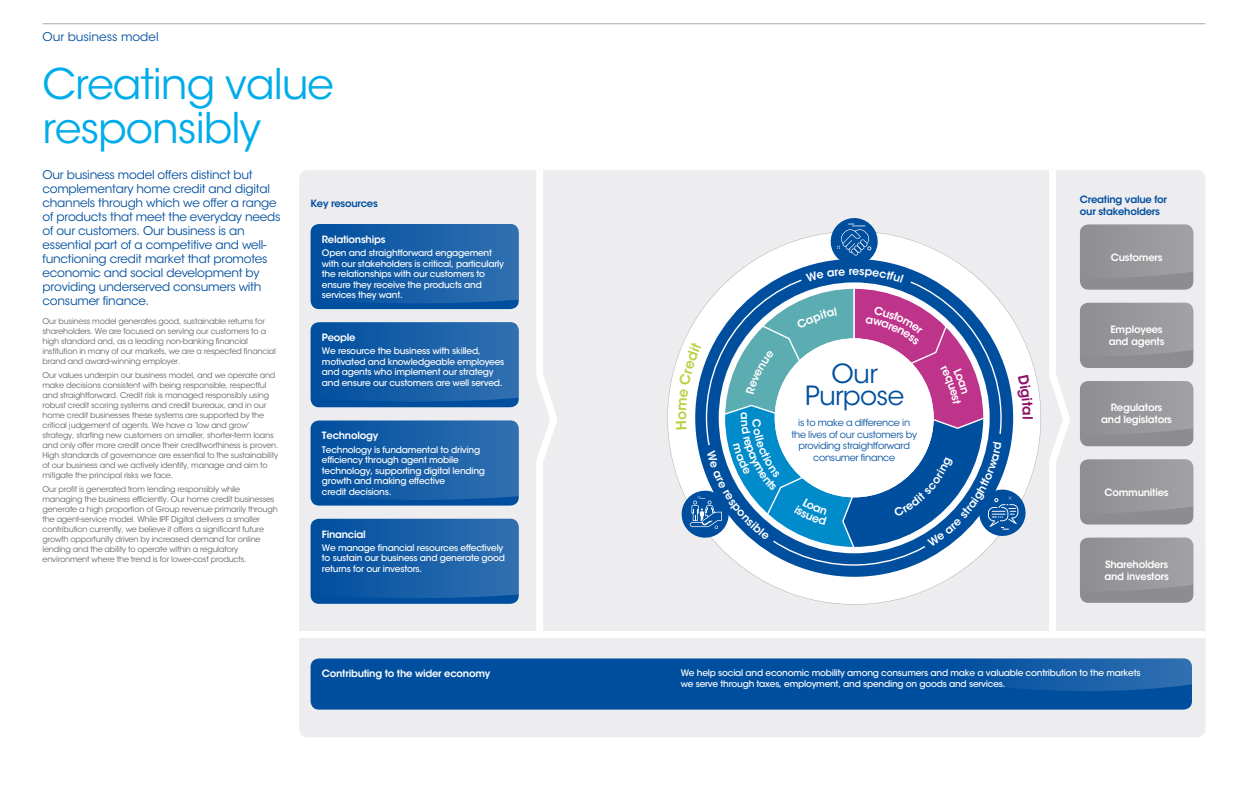
<style>
.page{position:relative;width:1248px;height:794px;background:#fff}
.page>*{position:absolute;margin:0;border:0;box-sizing:border-box;transform-origin:0 0}
.t1{font:42px/44px "ITC Avant Garde Std";letter-spacing:-.025em;color:#00ace9}
.t2{font:26.2px/22.1px "ITC Avant Garde Std";letter-spacing:-.025em;color:#004f9f;text-align:center}
.t3{font:12px/14px "ITC Avant Garde Std";letter-spacing:-.02em;color:#004f9f}
.t4{font:12px "ITC Avant Garde Std";color:#004f9f}
.t5{font:600 10px/12px "ITC Avant Garde Std";letter-spacing:-.025em;color:#fff}
.t6{font:600 10px/12px "ITC Avant Garde Std";letter-spacing:-.025em;color:#004f9f}
.t7{font:9.7px/11.6px "ITC Avant Garde Std";letter-spacing:-.03em;color:#004f9f;text-align:center}
.t8{font:500 9px/10.5px "ITC Avant Garde Std";letter-spacing:-.025em;color:#fff}
.t9{font:8px/10px "ITC Avant Garde Std";letter-spacing:-.025em;color:#64666a}
</style>
<div class="page">
<div style="left:299px;top:170px;width:906px;height:567px;background:#edecee;border-radius:9px"></div>
<svg style="left:310px;top:224px;width:208px;height:85px;background:#195fa7"></svg>
<svg style="left:310px;top:322px;width:208px;height:85px;background:#1960a8"></svg>
<svg style="left:310px;top:420px;width:208px;height:85px;background:#1a60a8"></svg>
<svg style="left:310px;top:519px;width:208px;height:85px;background:#195fa7"></svg>
<svg style="left:536px;top:170px;width:21px;height:461px"></svg>
<svg style="left:1049px;top:170px;width:21px;height:461px"></svg>
<div style="left:296px;top:631px;width:909px;height:7px;background:#fff"></div>
<svg style="left:1080px;top:224px;width:113px;height:66px;background:#97969a"></svg>
<svg style="left:1080px;top:303px;width:113px;height:65px;background:#969599"></svg>
<svg style="left:1080px;top:381px;width:113px;height:65px;background:#969599"></svg>
<svg style="left:1080px;top:459px;width:113px;height:65px;background:#969599"></svg>
<svg style="left:1080px;top:537px;width:113px;height:66px;background:#97969a"></svg>
<div style="left:310px;top:658px;width:881px;height:51px;background:#004f9f;border-radius:9px"></div>
<svg style="left:948px;top:658px;width:243px;height:33px"></svg>
<svg style="left:667px;top:361px;width:373px;height:243px"></svg>
<hr style="left:42px;top:24px;width:1163px;height:1px;background:#acaaad">
<svg style="left:676px;top:218px;width:356px;height:355px"></svg>
<h3 class="t4" style="left:42px;top:29px;width:118px">Our business model</h3>
<h1 class="t1" style="left:43px;top:62px;width:293px">Creating value responsibly</h1>
<p class="t3" style="left:43px;top:168px;width:239px">Our business model offers distinct but complementary home credit and digital channels through which we offer a range of products that meet the everyday needs of our customers. Our business is an essential part of a competitive and well&shy;functioning credit market that promotes economic and social development by providing underserved consumers with consumer finance.</p>
<p class="t9" style="left:43px;top:316px;width:235px">Our business model generates good, sustainable returns for shareholders. We are focused on serving our customers to a high standard and, as a leading non-banking financial institution in many of our markets, we are a respected financial brand and award-winning employer.</p>
<p class="t9" style="left:43px;top:370px;width:237px">Our values underpin our business model, and we operate and make decisions consistent with being responsible, respectful and straightforward. Credit risk is managed responsibly using robust credit scoring systems and credit bureaux, and in our home credit businesses these systems are supported by the critical judgement of agents. We have a ‘low and grow’ strategy, starting new customers on smaller, shorter-term loans and only offer more credit once their creditworthiness is proven.<br>High standards of governance are essential to the sustainability of our business and we actively identify, manage and aim to mitigate the principal risks we face.</p>
<p class="t9" style="left:43px;top:484px;width:237px">Our profit is generated from lending responsibly while managing the business efficiently. Our home credit businesses generate a high proportion of Group revenue primarily through the agent-service model. While IPF Digital delivers a smaller contribution currently, we believe it offers a significant future growth opportunity driven by increased demand for online lending and the ability to operate within a regulatory environment where the trend is for lower-cost products.</p>
<p class="t6" style="left:310px;top:197px;width:69px">Key resources</p>
<p class="t6" style="left:1079px;top:193px;width:89px">Creating value for our stakeholders</p>
<p class="t5" style="left:322px;top:233px;width:65px">Relationships</p>
<p class="t8" style="left:322px;top:248px;width:183px">Open and straightforward engagement with our stakeholders is critical, particularly the relationships with our customers to ensure they receive the products and services they want.</p>
<p class="t5" style="left:322px;top:331px;width:35px">People</p>
<p class="t8" style="left:322px;top:346px;width:184px">We resource the business with skilled, motivated and knowledgeable employees and agents who implement our strategy and ensure our customers are well served.</p>
<p class="t5" style="left:322px;top:429px;width:58px">Technology</p>
<p class="t8" style="left:322px;top:444px;width:165px">Technology is fundamental to driving efficiency through agent mobile technology, supporting digital lending growth and making effective<br>credit decisions.</p>
<p class="t5" style="left:322px;top:528px;width:45px">Financial</p>
<p class="t8" style="left:322px;top:542px;width:185px">We manage financial resources effectively to sustain our business and generate good returns for our investors.</p>
<h2 class="t2" style="left:805px;top:363px;width:101px">Our<br>Purpose</h2>
<p class="t7" style="left:791px;top:417px;width:127px">is to make a difference in the lives of our customers by providing straightforward consumer finance</p>
<p class="t5" style="left:1110px;top:251px;width:53px">Customers</p>
<p class="t5" style="left:1108px;top:323px;width:57px">Employees and agents</p>
<p class="t5" style="left:1101px;top:402px;width:72px;text-align:center">Regulators and legislators</p>
<p class="t5" style="left:1104px;top:486px;width:66px">Communities</p>
<p class="t5" style="left:1104px;top:558px;width:66px">Shareholders and investors</p>
<p class="t5" style="left:322px;top:667px;width:170px">Contributing to the wider economy</p>
<p class="t8" style="left:680px;top:668px;width:461px">We help social and economic mobility among consumers and make a valuable contribution to the markets we serve through taxes, employment, and spending on goods and services.</p>
</div>
